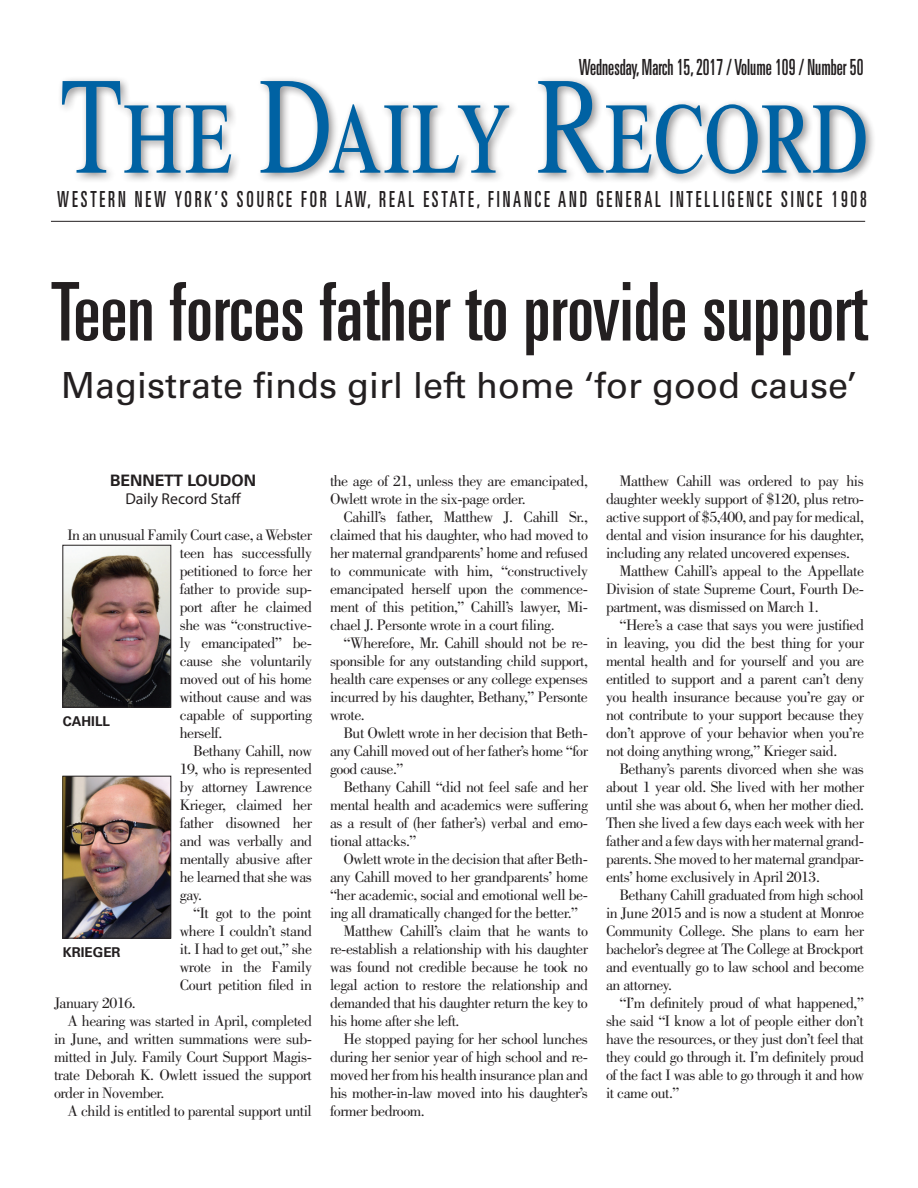
<style>
.page{position:relative;width:918px;height:1188px;background:#fff}
.page>*{position:absolute;margin:0;border:0;box-sizing:border-box;transform-origin:0 0}
.t1{font:138.45px "Times Roman SC";letter-spacing:-.005em;color:#0062a3;scale:.74 1}
.t2{font:ultra-condensed 81px "Univers LT Std";color:#231f20}
.t3{font:36px "Univers LT Std";color:#231f20}
.t4{font:ultra-condensed 22.2px "Univers LT Std";letter-spacing:.16em;color:#231f20;scale:.82 1}
.t5{font:ultra-condensed 22.2px "Univers LT Std";color:#231f20;scale:.82 1}
.t6{font:15.75px/18px "Bodoni Std";letter-spacing:-.03em;color:#231f20;text-align:justify}
.t7{font:15.75px "Myriad Pro";color:#231f20}
.t8{font:700 15.75px "Univers LT Std";color:#231f20}
.t9{font:700 13.5px "Univers LT Std";color:#231f20}
</style>
<div class="page">
<div style="left:57px;top:76px;width:820px;height:109px;background:#231f20;opacity:.5"></div>
<hr style="left:51px;top:221px;width:814px;height:1px;background:#231f20">
<img style="left:65px;top:547px;width:104px;height:158px">
<div style="left:63px;top:545px;width:108px;height:162px;border:1px solid #231f20"></div>
<img style="left:65px;top:778px;width:104px;height:158px">
<div style="left:63px;top:776px;width:108px;height:162px;border:1px solid #231f20"></div>
<h3 class="t5" style="left:579px;top:55px;width:349px">Wednesday, March 15, 2017 / Volume 109 / Number 50</h3>
<h1 class="t1" style="left:60px;top:48px;width:1093px">The Daily Record</h1>
<h3 class="t4" style="left:57px;top:187px;width:989px">WESTERN NEW YORK’S SOURCE FOR LAW, REAL ESTATE, FINANCE AND GENERAL INTELLIGENCE SINCE 1908</h3>
<h2 class="t2" style="left:51px;top:266px;width:818px">Teen forces father to provide support</h2>
<h3 class="t3" style="left:61px;top:364px;width:797px">Magistrate finds girl left home ‘for good cause’</h3>
<p class="t8" style="left:110px;top:471px;width:147px">BENNETT LOUDON</p>
<p class="t7" style="left:125px;top:489px;width:117px">Daily Record Staff</p>
<p class="t6" style="left:180px;top:526px;width:134px;text-indent:-112px">In an unusual Family Court case, a Webster teen has successfully petitioned to force her father to provide sup&shy;port after he claimed she was “constructive&shy;ly emancipated” be&shy;cause she voluntarily moved out of his home without cause and was capable of supporting herself.</p>
<p class="t6" style="left:180px;top:742px;width:134px;text-indent:13px">Bethany Cahill, now 19, who is represented by attorney Lawrence Krieger, claimed her father disowned her and was verbally and mentally abusive after he learned that she was gay.</p>
<p class="t6" style="left:180px;top:904px;width:134px;text-indent:13px">“It got to the point where I couldn’t stand it. I had to get out,” she wrote in the Family Court petition filed in</p>
<p class="t6" style="left:54px;top:994px;width:83px">January 2016.</p>
<p class="t6" style="left:67px;top:1012px;width:246px">A hearing was started in April, completed</p>
<p class="t6" style="left:54px;top:1030px;width:260px">in June, and written summations were sub-</p>
<p class="t6" style="left:54px;top:1048px;width:260px">mitted in July. Family Court Support Magis-</p>
<p class="t6" style="left:54px;top:1066px;width:260px">trate Deborah K. Owlett issued the support</p>
<p class="t6" style="left:54px;top:1084px;width:112px">order in November.</p>
<p class="t6" style="left:67px;top:1102px;width:246px">A child is entitled to parental support until</p>
<p class="t9" style="left:63px;top:713px;width:49px">CAHILL</p>
<p class="t9" style="left:63px;top:944px;width:59px">KRIEGER</p>
<p class="t6" style="left:330px;top:472px;width:259px">the age of 21, unless they are emancipated,<br>Owlett wrote in the six-page order.</p>
<p class="t6" style="left:330px;top:508px;width:260px;text-indent:13px">Cahill’s father, Matthew J. Cahill Sr., claimed that his daughter, who had moved to her maternal grandparents’ home and refused to communicate with him, “constructively emancipated herself upon the commence&shy;ment of this petition,” Cahill’s lawyer, Mi&shy;chael J. Personte wrote in a court filing.</p>
<p class="t6" style="left:330px;top:634px;width:260px;text-indent:13px">“Wherefore, Mr. Cahill should not be re&shy;sponsible for any outstanding child support, health care expenses or any college expenses incurred by his daughter, Bethany,” Personte wrote.</p>
<p class="t6" style="left:330px;top:724px;width:260px;text-indent:13px">But Owlett wrote in her decision that Beth&shy;any Cahill moved out of her father’s home “for good cause.”</p>
<p class="t6" style="left:330px;top:778px;width:260px;text-indent:13px">Bethany Cahill “did not feel safe and her mental health and academics were suffering as a result of (her father’s) verbal and emo&shy;tional attacks.”</p>
<p class="t6" style="left:344px;top:850px;width:246px">Owlett wrote in the decision that after Beth-</p>
<p class="t6" style="left:330px;top:868px;width:260px">any Cahill moved to her grandparents’ home</p>
<p class="t6" style="left:330px;top:886px;width:260px">“her academic, social and emotional well be-</p>
<p class="t6" style="left:330px;top:904px;width:250px">ing all dramatically changed for the better.”</p>
<p class="t6" style="left:344px;top:922px;width:246px">Matthew Cahill’s claim that he wants to</p>
<p class="t6" style="left:330px;top:940px;width:260px">re-establish a relationship with his daughter</p>
<p class="t6" style="left:330px;top:958px;width:259px">was found not credible because he took no</p>
<p class="t6" style="left:330px;top:976px;width:260px">legal action to restore the relationship and</p>
<p class="t6" style="left:330px;top:994px;width:259px">demanded that his daughter return the key to</p>
<p class="t6" style="left:330px;top:1012px;width:131px">his home after she left.</p>
<p class="t6" style="left:344px;top:1030px;width:246px">He stopped paying for her school lunches</p>
<p class="t6" style="left:330px;top:1048px;width:260px">during her senior year of high school and re-</p>
<p class="t6" style="left:330px;top:1066px;width:260px">moved her from his health insurance plan and</p>
<p class="t6" style="left:330px;top:1084px;width:260px">his mother-in-law moved into his daughter’s</p>
<p class="t6" style="left:330px;top:1102px;width:96px">former bedroom.</p>
<p class="t6" style="left:620px;top:472px;width:246px">Matthew Cahill was ordered to pay his</p>
<p class="t6" style="left:606px;top:490px;width:259px">daughter weekly support of $120, plus retro-</p>
<p class="t6" style="left:606px;top:508px;width:259px">active support of $5,400, and pay for medical,</p>
<p class="t6" style="left:606px;top:526px;width:259px">dental and vision insurance for his daughter,</p>
<p class="t6" style="left:606px;top:544px;width:245px">including any related uncovered expenses.</p>
<p class="t6" style="left:620px;top:562px;width:246px">Matthew Cahill’s appeal to the Appellate</p>
<p class="t6" style="left:606px;top:580px;width:260px">Division of state Supreme Court, Fourth De-</p>
<p class="t6" style="left:606px;top:598px;width:214px">partment, was dismissed on March 1.</p>
<p class="t6" style="left:620px;top:616px;width:246px">“Here’s a case that says you were justified</p>
<p class="t6" style="left:606px;top:634px;width:259px">in leaving, you did the best thing for your</p>
<p class="t6" style="left:606px;top:652px;width:260px">mental health and for yourself and you are</p>
<p class="t6" style="left:606px;top:670px;width:260px">entitled to support and a parent can’t deny</p>
<p class="t6" style="left:606px;top:688px;width:260px">you health insurance because you’re gay or</p>
<p class="t6" style="left:606px;top:706px;width:260px">not contribute to your support because they</p>
<p class="t6" style="left:606px;top:724px;width:260px">don’t approve of your behavior when you’re</p>
<p class="t6" style="left:606px;top:742px;width:233px">not doing anything wrong,” Krieger said.</p>
<p class="t6" style="left:620px;top:760px;width:246px">Bethany’s parents divorced when she was</p>
<p class="t6" style="left:606px;top:778px;width:259px">about 1 year old. She lived with her mother</p>
<p class="t6" style="left:606px;top:796px;width:260px">until she was about 6, when her mother died.</p>
<p class="t6" style="left:606px;top:814px;width:260px">Then she lived a few days each week with her</p>
<p class="t6" style="left:606px;top:832px;width:259px">father and a few days with her maternal grand-</p>
<p class="t6" style="left:606px;top:850px;width:260px">parents. She moved to her maternal grandpar-</p>
<p class="t6" style="left:606px;top:868px;width:215px">ents’ home exclusively in April 2013.</p>
<p class="t6" style="left:620px;top:886px;width:246px">Bethany Cahill graduated from high school</p>
<p class="t6" style="left:606px;top:904px;width:260px">in June 2015 and is now a student at Monroe</p>
<p class="t6" style="left:606px;top:922px;width:260px">Community College. She plans to earn her</p>
<p class="t6" style="left:606px;top:940px;width:260px">bachelor’s degree at The College at Brockport</p>
<p class="t6" style="left:606px;top:958px;width:260px">and eventually go to law school and become</p>
<p class="t6" style="left:606px;top:976px;width:68px">an attorney.</p>
<p class="t6" style="left:620px;top:994px;width:246px">“I’m definitely proud of what happened,”</p>
<p class="t6" style="left:606px;top:1012px;width:259px">she said “I know a lot of people either don’t</p>
<p class="t6" style="left:606px;top:1030px;width:260px">have the resources, or they just don’t feel that</p>
<p class="t6" style="left:606px;top:1048px;width:260px">they could go through it. I’m definitely proud</p>
<p class="t6" style="left:606px;top:1066px;width:260px">of the fact I was able to go through it and how</p>
<p class="t6" style="left:606px;top:1084px;width:75px">it came out.”</p>
</div>
